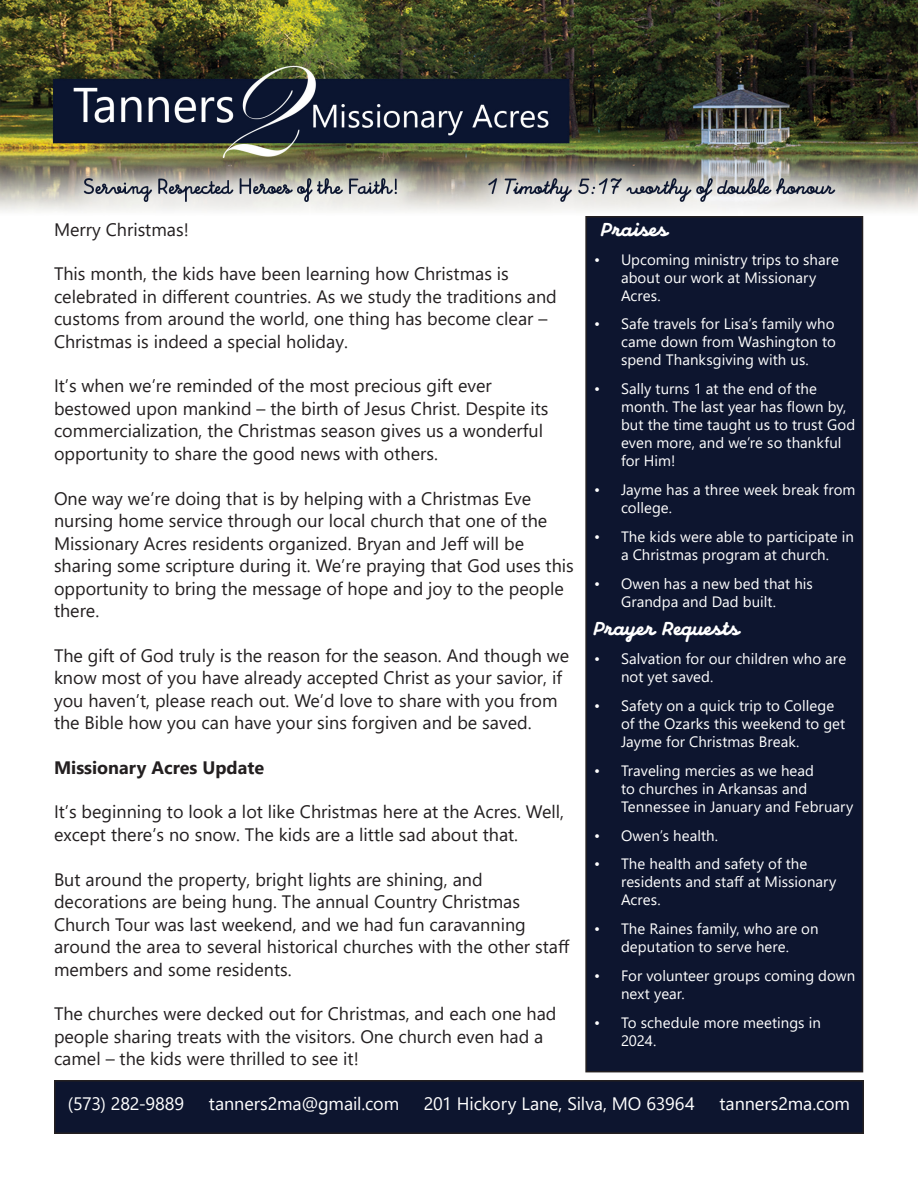
<style>
.page{position:relative;width:918px;height:1188px;background:#fff}
.page>*{position:absolute;margin:0;border:0;box-sizing:border-box;transform-origin:0 0}
.t1{font:italic 900 21px "Memimas Pro";letter-spacing:.005em;color:#fff}
.t2{font:18px/22.5px "Segoe UI";color:#231f20}
.t3{font:18px "Segoe UI";letter-spacing:-.005em;color:#fff}
.t4{font:700 18px "Segoe UI";color:#231f20}
.t5{font:15px/18px "Segoe UI";letter-spacing:.005em;color:#fff}
</style>
<div class="page">
<div style="left:586px;top:217px;width:276px;height:855px;background:#0d152f"></div>
<div style="left:585px;top:216px;width:278px;height:856px;border:2px solid #231f20"></div>
<div style="left:55px;top:1081px;width:808px;height:52px;background:#0d152f"></div>
<div style="left:54px;top:1080px;width:810px;height:54px;border:2px solid #231f20"></div>
<img style="left:0;top:0;width:918px;height:212px">
<p class="t2" style="left:54px;top:216px;width:136px">Merry Christmas!</p>
<p class="t2" style="left:54px;top:261px;width:504px">This month, the kids have been learning how Christmas is celebrated in different countries. As we study the traditions and customs from around the world, one thing has become clear – Christmas is indeed a special holiday.</p>
<p class="t2" style="left:54px;top:373px;width:496px">It’s when we’re reminded of the most precious gift ever bestowed upon mankind – the birth of Jesus Christ. Despite its commercialization, the Christmas season gives us a wonderful opportunity to share the good news with others.</p>
<p class="t2" style="left:54px;top:485px;width:521px">One way we’re doing that is by helping with a Christmas Eve nursing home service through our local church that one of the Missionary Acres residents organized. Bryan and Jeff will be sharing some scripture during it. We’re praying that God uses this opportunity to bring the message of hope and joy to the people there.</p>
<p class="t2" style="left:54px;top:642px;width:517px">The gift of God truly is the reason for the season. And though we know most of you have already accepted Christ as your savior, if you haven’t, please reach out. We’d love to share with you from the Bible how you can have your sins forgiven and be saved.</p>
<p class="t4" style="left:54px;top:750px;width:212px">Missionary Acres Update</p>
<p class="t2" style="left:54px;top:799px;width:512px">It’s beginning to look a lot like Christmas here at the Acres. Well, except there’s no snow. The kids are a little sad about that.</p>
<p class="t2" style="left:54px;top:866px;width:517px">But around the property, bright lights are shining, and decorations are being hung. The annual Country Christmas Church Tour was last weekend, and we had fun caravanning around the area to several historical churches with the other staff members and some residents.</p>
<p class="t2" style="left:54px;top:1001px;width:504px">The churches were decked out for Christmas, and each one had people sharing treats with the visitors. One church even had a camel – the kids were thrilled to see it!</p>
<p class="t1" style="left:602px;top:217px;width:68px">Praises</p>
<p class="t5" style="left:621px;top:249px;width:220px;text-indent:-27px">• Upcoming ministry trips to share about our work at Missionary<br>Acres.</p>
<p class="t5" style="left:621px;top:314px;width:216px;text-align:justify;text-indent:-27px">• Safe travels for Lisa’s family who came down from Washington to spend Thanksgiving with us.</p>
<p class="t5" style="left:621px;top:379px;width:236px;text-indent:-27px">• Sally turns 1 at the end of the month. The last year has flown by, but the time taught us to trust God even more, and we’re so thankful for Him!</p>
<p class="t5" style="left:621px;top:479px;width:236px;text-indent:-27px">• Jayme has a three week break from college.</p>
<p class="t5" style="left:594px;top:526px;width:261px;text-align:center">• The kids were able to participate in a Christmas program at church.</p>
<p class="t5" style="left:621px;top:573px;width:193px;text-indent:-27px">• Owen has a new bed that his<br>Grandpa and Dad built.</p>
<p class="t1" style="left:594px;top:616px;width:147px">Prayer Requests</p>
<p class="t5" style="left:621px;top:649px;width:227px;text-indent:-27px">• Salvation for our children who are not yet saved.</p>
<p class="t5" style="left:621px;top:695px;width:226px;text-indent:-27px">• Safety on a quick trip to College of the Ozarks this weekend to get<br>Jayme for Christmas Break.</p>
<p class="t5" style="left:621px;top:760px;width:234px;text-indent:-27px">• Traveling mercies as we head<br>to churches in Arkansas and<br>Tennessee in January and February</p>
<p class="t5" style="left:594px;top:825px;width:126px">• Owen’s health.</p>
<p class="t5" style="left:621px;top:854px;width:217px;text-indent:-27px">• The health and safety of the residents and staff at Missionary<br>Acres.</p>
<p class="t5" style="left:594px;top:919px;width:226px;text-align:center">• The Raines family, who are on deputation to serve here.</p>
<p class="t5" style="left:621px;top:965px;width:236px;text-indent:-27px">• For volunteer groups coming down next year.</p>
<p class="t5" style="left:621px;top:1012px;width:201px;text-indent:-27px">• To schedule more meetings in<br>2024.</p>
<p class="t3" style="left:68px;top:1087px;width:118px">(573) 282-9889</p>
<p class="t3" style="left:209px;top:1087px;width:192px">tanners2ma@gmail.com</p>
<p class="t3" style="left:424px;top:1087px;width:272px">201 Hickory Lane, Silva, MO 63964</p>
<p class="t3" style="left:719px;top:1087px;width:132px">tanners2ma.com</p>
</div>
